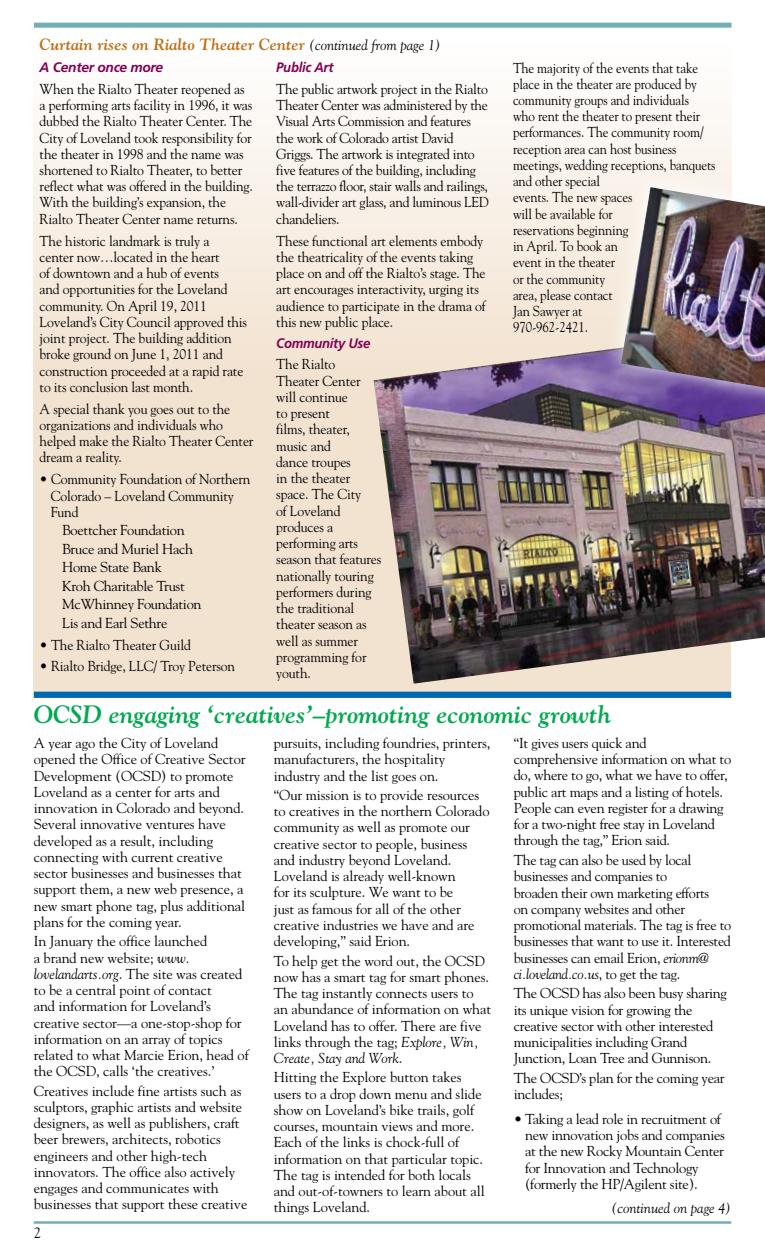
<style>
.page{position:relative;width:765px;height:1260px;background:#fff}
.page>*{position:absolute;margin:0;border:0;box-sizing:border-box;transform-origin:0 0}
.t1{font:italic 700 25px "Goudy";color:#00a94f}
.t2{font:italic 700 16.25px "Goudy";color:#bf6f14}
.t3{font:15px "Goudy";color:#000}
.t4{font:14.38px/16.2px "Goudy";letter-spacing:-.01em;color:#000}
.t5{font:14.38px/16.2px "Goudy";letter-spacing:-.01em;color:#000;scale:.95 1}
.t6{font:14.38px/16.2px "Goudy";letter-spacing:-.01em;color:#000;scale:.9 1}
.t7{font:italic 14.38px "Goudy";color:#000}
.t8{font:italic 700 13.75px "Frutiger";letter-spacing:-.02em;color:#820053;scale:.95 1}
.t9{font:italic 700 13.75px "Frutiger";letter-spacing:-.02em;color:#820053}
.s1{font-weight:400;font-size:14.38px;color:#000}
.s2{font-style:italic}
</style>
<div class="page">
<div style="left:34px;top:373px;width:697px;height:318px;background:#f2e2d0"></div>
<div style="left:34px;top:23px;width:698px;height:5px;background:#72aeb6"></div>
<hr style="left:34px;top:1221px;width:697px;height:3px;background:#72aeb6">
<div style="left:34px;top:34px;width:697px;height:340px;background:linear-gradient(to bottom,#fff,#f2e3d1)"></div>
<div style="left:34px;top:692px;width:697px;height:6px;background:#0067b1"></div>
<img style="left:374px;top:329px;width:391px;height:355px">
<svg style="left:603px;top:170px;width:162px;height:251px;background:#ae9db8"></svg>
<img style="left:621px;top:187px;width:144px;height:201px">
<p class="t2" style="left:40px;top:34px;width:403px">Curtain rises on Rialto Theater Center <span class="s1">(continued from page 1)</span></p>
<p class="t9" style="left:40px;top:59px;width:125px">A Center once more</p>
<p class="t5" style="left:40px;top:80px;width:226px">When the Rialto Theater reopened as a performing arts facility in 1996, it was dubbed the Rialto Theater Center. The City of Loveland took responsibility for the theater in 1998 and the name was shortened to Rialto Theater, to better reflect what was offered in the building.<br>With the building’s expansion, the Rialto Theater Center name returns.</p>
<p class="t5" style="left:40px;top:232px;width:220px">The historic landmark is truly a center now…located in the heart<br>of downtown and a hub of events<br>and opportunities for the Loveland community. On April 19, 2011<br>Loveland’s City Council approved this joint project. The building addition broke ground on June 1, 2011 and construction proceeded at a rapid rate to its conclusion last month.</p>
<p class="t5" style="left:40px;top:400px;width:227px">A special thank you goes out to the organizations and individuals who helped make the Rialto Theater Center dream a reality.</p>
<p class="t5" style="left:51px;top:471px;width:212px;text-indent:-11px">• Community Foundation of Northern<br>Colorado – Loveland Community<br>Fund</p>
<p class="t4" style="left:62px;top:521px;width:141px;line-height:18.5px">Boettcher Foundation<br>Bruce and Muriel Hach<br>Home State Bank<br>Kroh Charitable Trust<br>McWhinney Foundation<br>Lis and Earl Sethre</p>
<p class="t5" style="left:40px;top:636px;width:161px">• The Rialto Theater Guild</p>
<p class="t5" style="left:40px;top:658px;width:207px">• Rialto Bridge, LLC/ Troy Peterson</p>
<p class="t8" style="left:276px;top:59px;width:62px">Public Art</p>
<p class="t5" style="left:276px;top:80px;width:225px">The public artwork project in the Rialto Theater Center was administered by the Visual Arts Commission and features the work of Colorado artist David Griggs. The artwork is integrated into five features of the building, including the terrazzo floor, stair walls and railings, wall-divider art glass, and luminous LED chandeliers.</p>
<p class="t5" style="left:276px;top:232px;width:222px">These functional art elements embody the theatricality of the events taking place on and off the Rialto’s stage. The art encourages interactivity, urging its audience to participate in the drama of this new public place.</p>
<p class="t8" style="left:276px;top:335px;width:101px">Community Use</p>
<p class="t5" style="left:276px;top:356px;width:112px">The Rialto<br>Theater Center will continue<br>to present<br>films, theater, music and<br>dance troupes<br>in the theater space. The City<br>of Loveland produces a performing arts season that features nationally touring performers during the traditional theater season as well as summer programming for youth.</p>
<p class="t6" style="left:513px;top:59px;width:227px">The majority of the events that take place in the theater are produced by community groups and individuals<br>who rent the theater to present their performances. The community room/ reception area can host business meetings, wedding receptions, banquets and other special<br>events. The new spaces<br>will be available for<br>reservations beginning<br>in April. To book an<br>event in the theater<br>or the community<br>area, please contact<br>Jan Sawyer at<br>970-962-2421.</p>
<h1 class="t1" style="left:34px;top:699px;width:579px">OCSD engaging ‘creatives’–promoting economic growth</h1>
<p class="t4" style="left:34px;top:735px;width:213px">A year ago the City of Loveland opened the Office of Creative Sector Development (OCSD) to promote Loveland as a center for arts and innovation in Colorado and beyond.<br>Several innovative ventures have developed as a result, including connecting with current creative sector businesses and businesses that support them, a new web presence, a new smart phone tag, plus additional plans for the coming year.</p>
<p class="t4" style="left:34px;top:933px;width:216px">In January the office launched<br>a brand new website; <span class="s2">www. lovelandarts.org</span>. The site was created to be a central point of contact<br>and information for Loveland’s creative sector—a one-stop-shop for information on an array of topics related to what Marcie Erion, head of the OCSD, calls ‘the creatives.’</p>
<p class="t4" style="left:34px;top:1082px;width:215px">Creatives include fine artists such as sculptors, graphic artists and website designers, as well as publishers, craft beer brewers, architects, robotics engineers and other high-tech innovators. The office also actively engages and communicates with businesses that support these creative</p>
<p class="t4" style="left:514px;top:734px;width:219px">“It gives users quick and comprehensive information on what to do, where to go, what we have to offer, public art maps and a listing of hotels.<br>People can even register for a drawing for a two-night free stay in Loveland through the tag,” Erion said.</p>
<p class="t4" style="left:514px;top:852px;width:219px">The tag can also be used by local businesses and companies to<br>broaden their own marketing efforts<br>on company websites and other promotional materials. The tag is free to businesses that want to use it. Interested businesses can email Erion, <span class="s2">erionm@ ci.loveland.co.us</span>, to get the tag.</p>
<p class="t4" style="left:514px;top:985px;width:215px">The OCSD has also been busy sharing its unique vision for growing the creative sector with other interested municipalities including Grand Junction, Loan Tree and Gunnison.</p>
<p class="t4" style="left:514px;top:1069px;width:212px">The OCSD’s plan for the coming year includes;</p>
<p class="t4" style="left:525px;top:1110px;width:202px;text-indent:-11px">• Taking a lead role in recruitment of new innovation jobs and companies at the new Rocky Mountain Center for Innovation and Technology (formerly the HP/Agilent site).</p>
<p class="t7" style="left:612px;top:1199px;width:121px">(continued on page 4)</p>
<p class="t4" style="left:274px;top:735px;width:218px">pursuits, including foundries, printers, manufacturers, the hospitality industry and the list goes on.</p>
<p class="t4" style="left:274px;top:786px;width:217px">“Our mission is to provide resources to creatives in the northern Colorado community as well as promote our creative sector to people, business and industry beyond Loveland.<br>Loveland is already well-known<br>for its sculpture. We want to be<br>just as famous for all of the other creative industries we have and are developing,” said Erion.</p>
<p class="t4" style="left:274px;top:952px;width:219px">To help get the word out, the OCSD now has a smart tag for smart phones.<br>The tag instantly connects users to an abundance of information on what Loveland has to offer. There are five links through the tag; <span class="s2">Explore, Win, Create, Stay and Work</span>.</p>
<p class="t4" style="left:274px;top:1069px;width:212px">Hitting the Explore button takes users to a drop down menu and slide show on Loveland’s bike trails, golf courses, mountain views and more.<br>Each of the links is chock-full of information on that particular topic.<br>The tag is intended for both locals and out-of-towners to learn about all things Loveland.</p>
<p class="t3" style="left:34px;top:1224px;width:9px">2</p>
</div>
